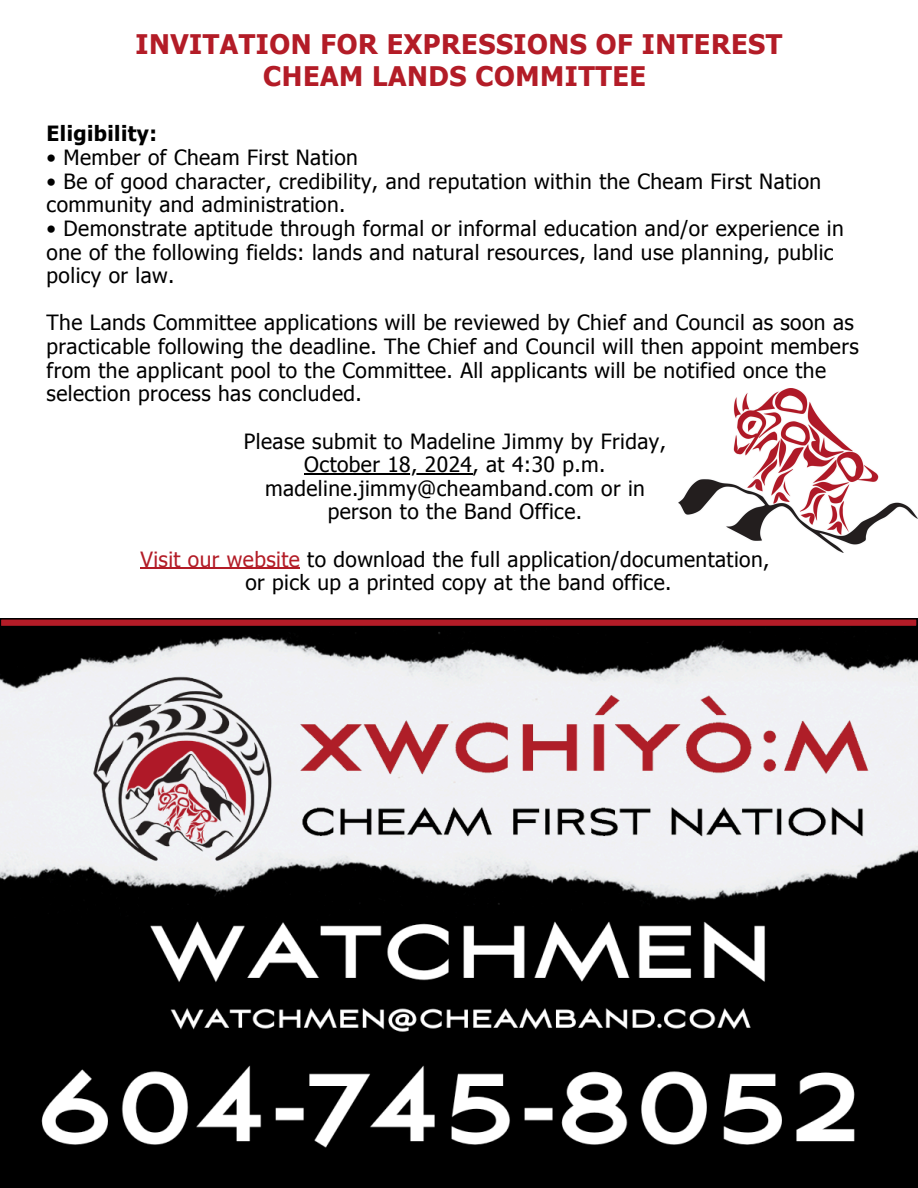
<style>
.page{position:relative;width:918px;height:1188px;background:#fff}
.page>*{position:absolute;margin:0;border:0;box-sizing:border-box;transform-origin:0 0}
.t1{font:700 27px/31.5px "Tahoma";letter-spacing:.02em;color:#b31c27;text-align:center}
.t2{font:21px/23.7px "Tahoma";letter-spacing:.02em;color:#000}
.t3{font:700 21px "Tahoma";letter-spacing:.02em;color:#000}
.s1{color:#b31c27}
</style>
<div class="page">
<svg style="left:0;top:618px;width:917px;height:9px;background:#7b131a"></svg>
<img style="left:0;top:627px;width:918px;height:561px">
<img style="left:679px;top:388px;width:238px;height:164px">
<hr style="left:304px;top:473px;width:168px;height:1px;background:#000">
<hr style="left:140px;top:568px;width:160px;height:1px;background:#b31c27">
<p class="t1" style="left:136px;top:28px;width:648px">INVITATION FOR EXPRESSIONS OF INTEREST<br>CHEAM LANDS COMMITTEE</p>
<p class="t3" style="left:47px;top:120px;width:112px">Eligibility:</p>
<p class="t2" style="left:47px;top:145px;width:313px">• Member of Cheam First Nation</p>
<p class="t2" style="left:47px;top:168px;width:776px">• Be of good character, credibility, and reputation within the Cheam First Nation community and administration.</p>
<p class="t2" style="left:47px;top:216px;width:799px">• Demonstrate aptitude through formal or informal education and/or experience in one of the following fields: lands and natural resources, land use planning, public policy or law.</p>
<p class="t2" style="left:47px;top:310px;width:814px">The Lands Committee applications will be reviewed by Chief and Council as soon as practicable following the deadline. The Chief and Council will then appoint members from the applicant pool to the Committee. All applicants will be notified once the selection process has concluded.</p>
<p class="t2" style="left:244px;top:428px;width:424px">Please submit to Madeline Jimmy by Friday,</p>
<p class="t2" style="left:304px;top:452px;width:303px">October 18, 2024, at 4:30 p.m.</p>
<p class="t2" style="left:265px;top:476px;width:381px">madeline.jimmy@cheamband.com or in</p>
<p class="t2" style="left:328px;top:499px;width:256px">person to the Band Office.</p>
<p class="t2" style="left:140px;top:546px;width:631px"><span class="s1">Visit our website</span> to download the full application/documentation,</p>
<p class="t2" style="left:245px;top:570px;width:428px">or pick up a printed copy at the band office.</p>
</div>
